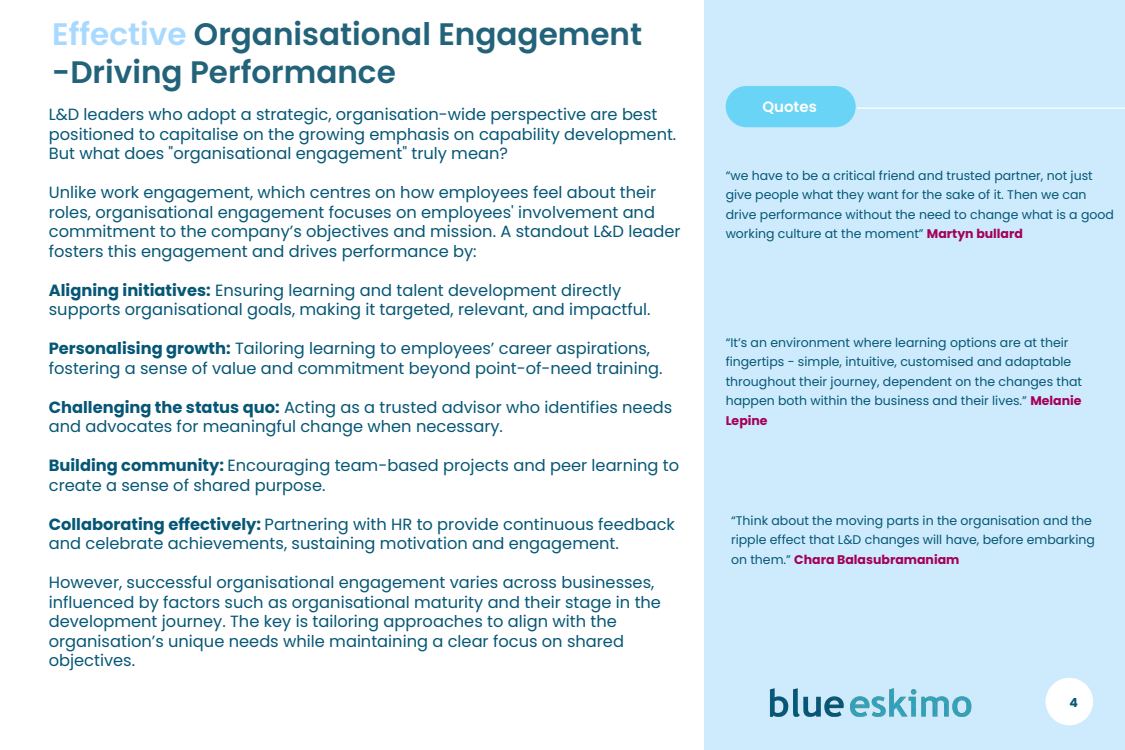
<style>
.page{position:relative;width:1125px;height:750px;background:#fff}
.page>*{position:absolute;margin:0;border:0;box-sizing:border-box;transform-origin:0 0}
.t1{font:600 31.12px/38.4px "Poppins";color:#23637a}
.t2{font:16.25px/19.5px "Poppins";color:#065776}
.t3{font:600 15px "Poppins";color:#fff}
.t4{font:12.5px/19.5px "Poppins";color:#065776}
.t5{font:700 12.5px "Poppins";color:#065776}
.s1{color:#a8d9ff}
.s2{color:#fff}
.s3{font-weight:700}
.s4{font-weight:700;color:#a3005a}
</style>
<div class="page">
<img style="left:768px;top:658px;width:204px;height:87px">
<div style="left:726px;top:86px;width:130px;height:41px;background:#69d4f5;border-radius:21px"></div>
<h1 class="t1" style="left:52px;top:15px;width:678px"><span class="s1">Effective</span> Organisational Engagement -Driving Performance <span class="s2">Driving Performance</span></h1>
<p class="t2" style="left:49px;top:105px;width:629px">L&amp;D leaders who adopt a strategic, organisation-wide perspective are best positioned to capitalise on the growing emphasis on capability development.<br>But what does "organisational engagement" truly mean?</p>
<p class="t2" style="left:49px;top:183px;width:633px">Unlike work engagement, which centres on how employees feel about their roles, organisational engagement focuses on employees' involvement and commitment to the company’s objectives and mission. A standout L&amp;D leader fosters this engagement and drives performance by:</p>
<p class="t2" style="left:49px;top:281px;width:603px"><span class="s3">Aligning initiatives:</span> Ensuring learning and talent development directly supports organisational goals, making it targeted, relevant, and impactful.</p>
<p class="t2" style="left:49px;top:339px;width:615px"><span class="s3">Personalising growth:</span> Tailoring learning to employees’ career aspirations, fostering a sense of value and commitment beyond point-of-need training.</p>
<p class="t2" style="left:49px;top:398px;width:625px"><span class="s3">Challenging the status quo:</span> Acting as a trusted advisor who identifies needs and advocates for meaningful change when necessary.</p>
<p class="t2" style="left:49px;top:456px;width:632px"><span class="s3">Building community:</span> Encouraging team-based projects and peer learning to create a sense of shared purpose.</p>
<p class="t2" style="left:49px;top:515px;width:628px"><span class="s3">Collaborating effectively:</span> Partnering with HR to provide continuous feedback and celebrate achievements, sustaining motivation and engagement.</p>
<p class="t2" style="left:49px;top:573px;width:614px">However, successful organisational engagement varies across businesses, influenced by factors such as organisational maturity and their stage in the development journey. The key is tailoring approaches to align with the organisation’s unique needs while maintaining a clear focus on shared objectives.</p>
<p class="t3" style="left:762px;top:98px;width:56px">Quotes</p>
<p class="t4" style="left:726px;top:166px;width:390px">“we have to be a critical friend and trusted partner, not just give people what they want for the sake of it. Then we can drive performance without the need to change what is a good working culture at the moment” <span class="s4">Martyn bullard</span></p>
<p class="t4" style="left:726px;top:333px;width:358px">“It’s an environment where learning options are at their fingertips - simple, intuitive, customised and adaptable throughout their journey, dependent on the changes that happen both within the business and their lives.” <span class="s4">Melanie Lepine</span></p>
<p class="t4" style="left:731px;top:511px;width:365px">“Think about the moving parts in the organisation and the ripple effect that L&amp;D changes will have, before embarking on them.” <span class="s4">Chara Balasubramaniam</span></p>
<p class="t5" style="left:1070px;top:695px;width:10px">4</p>
</div>
